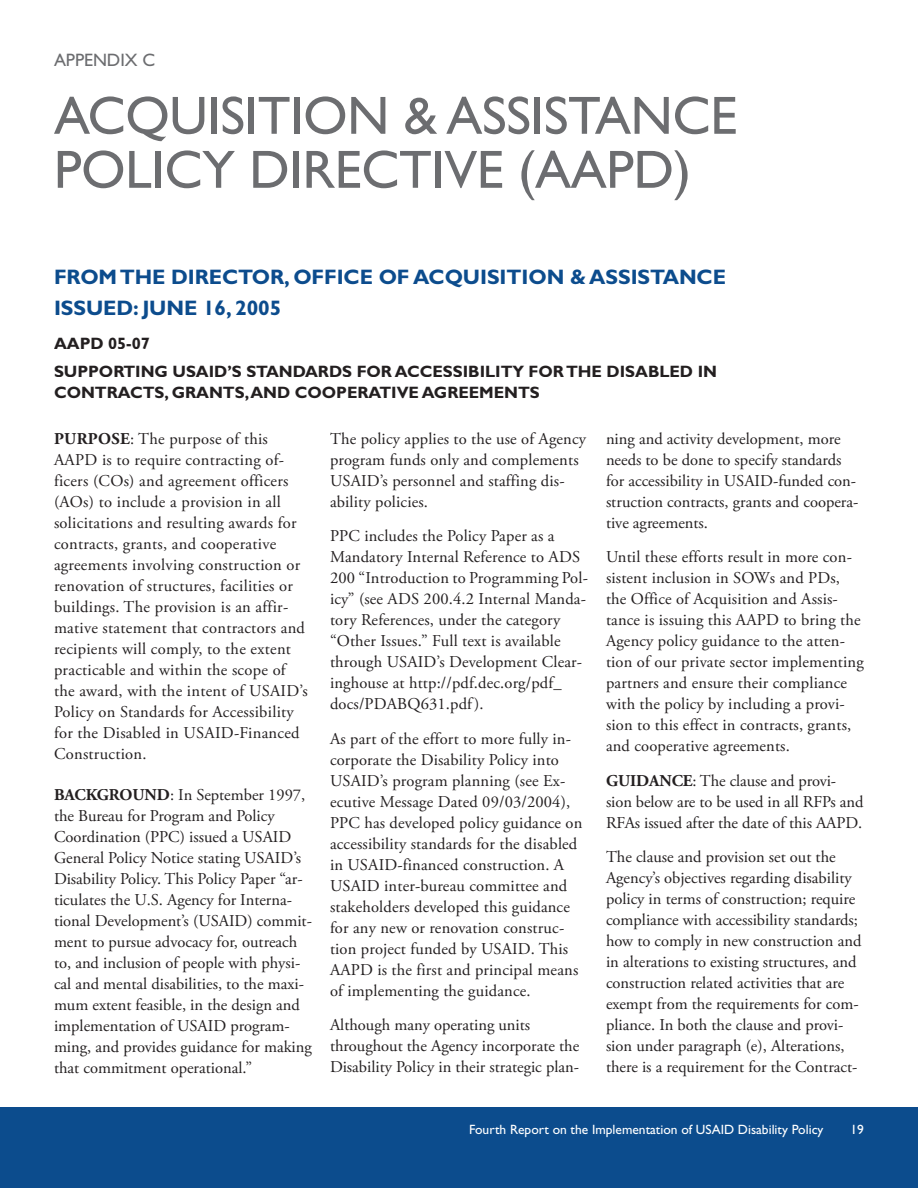
<style>
.page{position:relative;width:918px;height:1188px;background:#fff}
.page>*{position:absolute;margin:0;border:0;box-sizing:border-box;transform-origin:0 0}
.t1{font:54px/54px "Gill Sans Std";letter-spacing:-.005em;color:#6c6d70}
.t2{font:700 21px/30.8px "Gill Sans Std";letter-spacing:-.005em;color:#0c4c8d}
.t3{font:18px "Gill Sans Std";letter-spacing:-.005em;color:#6c6d70}
.t4{font:16.5px/21px "Adobe Garamond Pro";letter-spacing:.01em;color:#231f20}
.t5{font:700 16.5px/27.8px "Gill Sans Std";letter-spacing:-.005em;color:#231f20}
.t6{font:13.5px "Gill Sans Std";color:#fff}
.s1{font-weight:700}
</style>
<div class="page">
<div style="left:0;top:1108px;width:918px;height:80px;background:#0c4c8d"></div>
<p class="t3" style="left:54px;top:50px;width:103px">APPENDIX C</p>
<h1 class="t1" style="left:54px;top:89px;width:685px">ACQUISITION &amp; ASSISTANCE<br>POLICY DIRECTIVE (AAPD)</h1>
<p class="t2" style="left:54px;top:262px;width:674px">FROM THE DIRECTOR, OFFICE OF ACQUISITION &amp; ASSISTANCE<br>ISSUED: JUNE 16, 2005</p>
<p class="t5" style="left:54px;top:329px;width:665px">AAPD 05-07<br>SUPPORTING USAID’S STANDARDS FOR ACCESSIBILITY FOR THE DISABLED IN</p>
<p class="t5" style="left:54px;top:378px;width:487px">CONTRACTS, GRANTS, AND COOPERATIVE AGREEMENTS</p>
<p class="t4" style="left:54px;top:429px;width:255px"><span class="s1">PURPOSE</span>: The purpose of this AAPD is to require contracting of&shy;ficers (COs) and agreement officers (AOs) to include a provision in all solicitations and resulting awards for contracts, grants, and cooperative agreements involving construction or renovation of structures, facilities or buildings. The provision is an affir&shy;mative statement that contractors and recipients will comply, to the extent practicable and within the scope of the award, with the intent of USAID’s Policy on Standards for Accessibility for the Disabled in USAID-Financed Construction.</p>
<p class="t4" style="left:54px;top:785px;width:260px"><span class="s1">BACKGROUND</span>: In September 1997, the Bureau for Program and Policy Coordination (PPC) issued a USAID General Policy Notice stating USAID’s Disability Policy. This Policy Paper “ar&shy;ticulates the U.S. Agency for Interna&shy;tional Development’s (USAID) commit&shy;ment to pursue advocacy for, outreach to, and inclusion of people with physi&shy;cal and mental disabilities, to the maxi&shy;mum extent feasible, in the design and implementation of USAID program&shy;ming, and provides guidance for making that commitment operational.”</p>
<p class="t4" style="left:330px;top:429px;width:258px">The policy applies to the use of Agency program funds only and complements<br>USAID’s personnel and staffing dis&shy;ability policies.</p>
<p class="t4" style="left:330px;top:526px;width:260px">PPC includes the Policy Paper as a Man datory Internal Reference to ADS 200 “Introduction to Programming Pol&shy;icy” (see ADS 200.4.2 Internal Manda&shy;tory References, under the category “Other Issues.” Full text is available through USAID’s Development Clear&shy;inghouse at http://pdf.dec.org/pdf_ docs/PDABQ631.pdf).</p>
<p class="t4" style="left:330px;top:729px;width:254px">As part of the effort to more fully in&shy;corporate the Disability Policy into USAID’s program planning (see Ex&shy;ecutive Message Dated 09/03/2004), PPC has developed policy guidance on accessibility standards for the disabled in USAID-financed construction. A USAID inter-bureau committee and stakeholders developed this guidance for any new or renovation construc&shy;tion project funded by USAID. This AAPD is the first and principal means of implementing the guidance.</p>
<p class="t4" style="left:330px;top:1015px;width:251px">Although many operating units throughout the Agency incorporate the<br>Disability Policy in their strategic plan-</p>
<p class="t4" style="left:606px;top:429px;width:254px">ning and activity development, more needs to be done to specify standards for accessibility in USAID-funded con&shy;struction contracts, grants and coopera&shy;tive agreements.</p>
<p class="t4" style="left:606px;top:547px;width:259px">Until these efforts result in more con&shy;sistent inclusion in SOWs and PDs, the Office of Acquisition and Assis&shy;tance is issuing this AAPD to bring the Agency policy guidance to the atten&shy;tion of our private sector implementing partners and ensure their compliance with the policy by including a provi&shy;sion to this effect in contracts, grants, and cooperative agreements.</p>
<p class="t4" style="left:606px;top:771px;width:259px"><span class="s1">GUIDANCE</span>: The clause and provi&shy;sion below are to be used in all RFPs and<br>RFAs issued after the date of this AAPD.</p>
<p class="t4" style="left:606px;top:847px;width:257px">The clause and provision set out the Agency’s objectives regarding disability policy in terms of construction; require compliance with accessibility standards; how to comply in new construction and in alterations to existing structures, and construction related activities that are exempt from the requirements for com&shy;pliance. In both the clause and provi&shy;sion under paragraph (e), Alterations, there is a requirement for the Contract-</p>
<p class="t6" style="left:469px;top:1122px;width:356px">Fourth Report on the Implementation of USAID Disability Policy</p>
<p class="t6" style="left:851px;top:1122px;width:15px">19</p>
</div>
